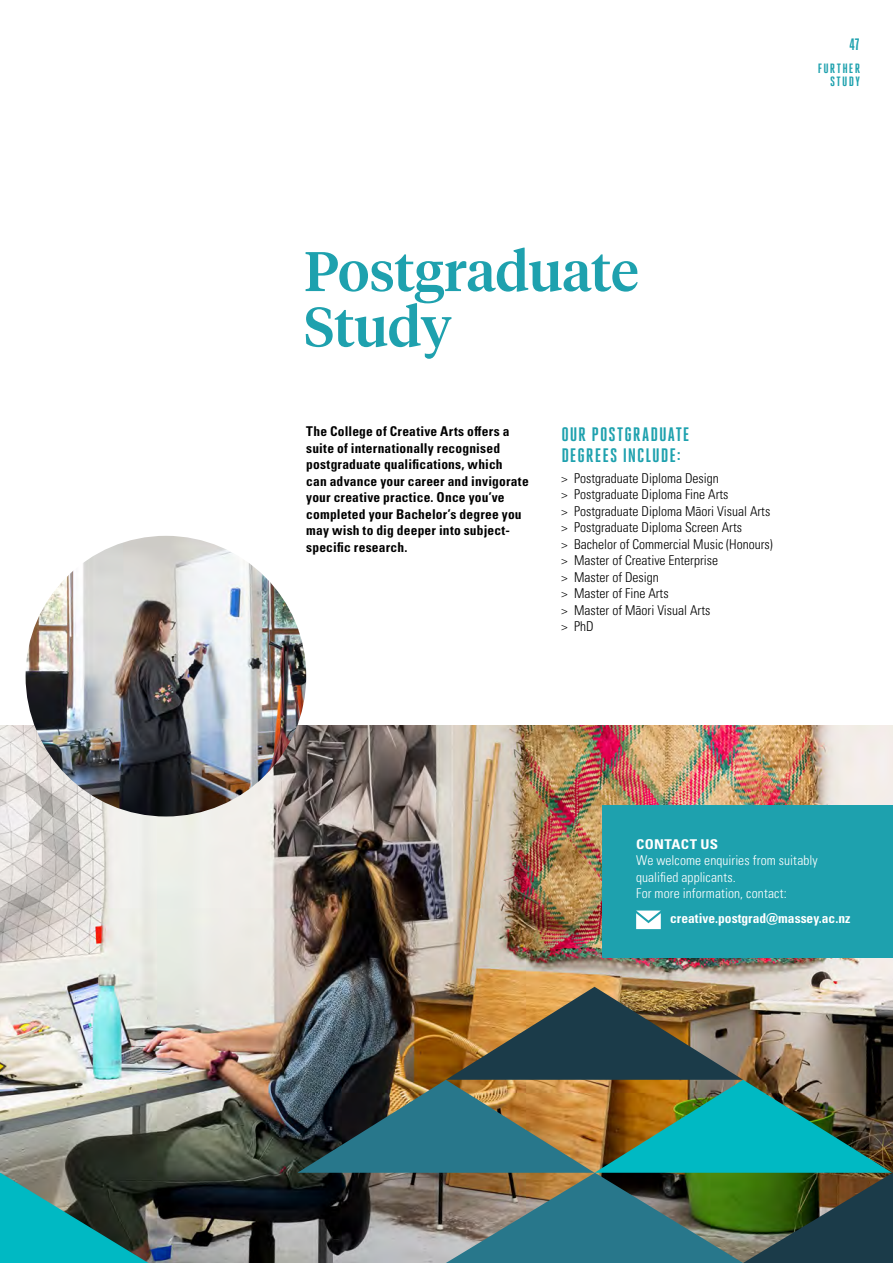
<style>
.page{position:relative;width:893px;height:1263px;background:#fff}
.page>*{position:absolute;margin:0;border:0;box-sizing:border-box;transform-origin:0 0}
.t1{font:500 55.5px/55.5px "Tiempos Headline";color:#1ea1ae}
.t2{font:700 19.5px/21px "Heroic Condensed";letter-spacing:.045em;color:#1ea1ae;scale:1.1 1}
.t3{font:700 16.5px "Heroic Condensed";color:#1ea1ae}
.t4{font:300 condensed 13.5px/16.5px "Univers LT Pro";color:#000}
.t5{font:700 condensed 13.5px/16.5px "Univers LT Pro";letter-spacing:.015em;color:#000}
.t6{font:300 condensed 13.5px/16.5px "Univers LT Pro";letter-spacing:.01em;color:#fff}
.t7{font:700 condensed 13.5px "Univers LT Pro";color:#fff}
.t8{font:700 13.5px/13.5px "Heroic Condensed";letter-spacing:.085em;color:#1ea1ae;text-align:right;scale:1.1 1}
.t9{font:700 condensed 13.5px "Univers LT Pro";color:#fff;scale:1.1 1}
</style>
<div class="page">
<img style="left:0;top:726px;width:893px;height:537px">
<div style="left:602px;top:805px;width:291px;height:152px;background:#1ea1ae"></div>
<svg style="left:636px;top:910px;width:25px;height:19px"></svg>
<svg style="left:0;top:1173px;width:148px;height:90px;background:#1e7c7c"></svg>
<img style="left:297px;top:987px;width:596px;height:276px">
<img style="left:26px;top:536px;width:280px;height:280px;border-radius:140px">
<p class="t3" style="left:849px;top:35px;width:12px">47</p>
<p class="t8" style="left:818px;top:61px;width:40px">FURTHER<br>STUDY</p>
<h1 class="t1" style="left:304px;top:241px;width:336px">Postgraduate<br>Study</h1>
<p class="t5" style="left:306px;top:423px;width:224px">The College of Creative Arts offers a suite of internationally recognised postgraduate qualifications, which<br>can advance your career and invigorate your creative practice. Once you’ve completed your Bachelor’s degree you may wish to dig deeper into subject&shy;specific research.</p>
<h2 class="t2" style="left:561px;top:424px;width:118px">OUR POSTGRADUATE<br>DEGREES INCLUDE:</h2>
<p class="t4" style="left:561px;top:469px;width:213px">&gt; Postgraduate Diploma Design<br>&gt; Postgraduate Diploma Fine Arts<br>&gt; Postgraduate Diploma Māori Visual Arts &gt; Postgraduate Diploma Screen Arts<br>&gt; Bachelor of Commercial Music (Honours) &gt; Master of Creative Enterprise<br>&gt; Master of Design<br>&gt; Master of Fine Arts<br>&gt; Master of Māori Visual Arts<br>&gt; PhD</p>
<p class="t9" style="left:636px;top:835px;width:76px">CONTACT US</p>
<p class="t6" style="left:636px;top:851px;width:183px">We welcome enquiries from suitably qualified applicants.<br>For more information, contact:</p>
<p class="t7" style="left:670px;top:910px;width:182px">creative.postgrad@massey.ac.nz</p>
</div>
